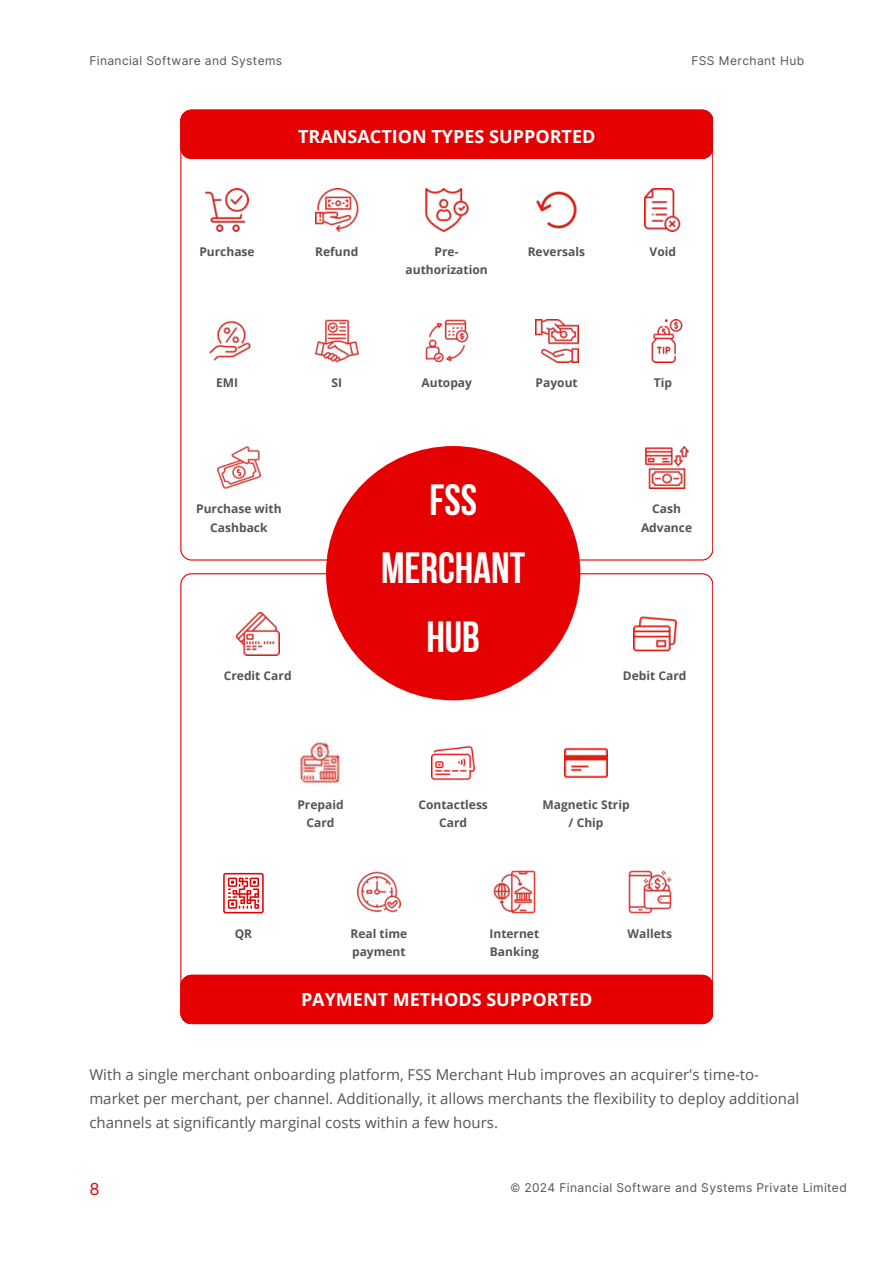
<style>
.page{position:relative;width:894px;height:1264px;background:#fff}
.page>*{position:absolute;margin:0;border:0;box-sizing:border-box;transform-origin:0 0}
.t1{font:700 43.5px/68.7px "Bebas Neue";color:#fff;text-align:center}
.t2{font:700 18px "Open Sans";color:#fff}
.t3{font:16.5px "Inter";color:#e50002}
.t4{font:15px/23.7px "Open Sans";color:#545454}
.t5{font:700 12px/18px "Open Sans";color:#545454;text-align:center}
.t6{font:12px "Inter";letter-spacing:.03em;color:#545454}
</style>
<div class="page">
<svg style="left:180px;top:159px;width:532px;height:401px"></svg>
<svg style="left:180px;top:573px;width:532px;height:401px"></svg>
<img style="left:236px;top:613px;width:43px;height:42px">
<img style="left:357px;top:870px;width:43px;height:43px">
<img style="left:290px;top:738px;width:61px;height:60px">
<img style="left:628px;top:870px;width:43px;height:43px">
<img style="left:493px;top:870px;width:42px;height:43px">
<img style="left:432px;top:741px;width:42px;height:43px">
<img style="left:564px;top:741px;width:43px;height:43px">
<img style="left:633px;top:613px;width:43px;height:42px">
<div style="left:180px;top:974px;width:532px;height:50px;background:#e50002"></div>
<div style="left:326px;top:446px;width:254px;height:254px;background:#e50002;border-radius:50%"></div>
<img style="left:206px;top:189px;width:42px;height:43px">
<img style="left:218px;top:446px;width:42px;height:43px">
<img style="left:315px;top:189px;width:43px;height:43px">
<img style="left:535px;top:189px;width:42px;height:43px">
<img style="left:425px;top:189px;width:43px;height:43px">
<img style="left:644px;top:189px;width:43px;height:43px">
<img style="left:645px;top:446px;width:43px;height:43px">
<img style="left:206px;top:317px;width:47px;height:47px">
<img style="left:315px;top:320px;width:43px;height:43px">
<img style="left:535px;top:320px;width:43px;height:43px">
<img style="left:425px;top:320px;width:43px;height:43px">
<img style="left:645px;top:320px;width:43px;height:43px">
<div style="left:180px;top:110px;width:532px;height:49px;background:#e50002"></div>
<svg style="left:223px;top:872px;width:40px;height:41px"></svg>
<p class="t6" style="left:89px;top:53px;width:194px">Financial Software and Systems</p>
<p class="t6" style="left:691px;top:53px;width:114px">FSS Merchant Hub</p>
<p class="t5" style="left:199px;top:243px;width:57px">Purchase</p>
<p class="t2" style="left:298px;top:124px;width:298px">TRANSACTION TYPES SUPPORTED</p>
<p class="t5" style="left:315px;top:243px;width:45px">Refund</p>
<p class="t5" style="left:434px;top:243px;width:25px">Pre-</p>
<p class="t5" style="left:527px;top:243px;width:59px">Reversals</p>
<p class="t5" style="left:405px;top:261px;width:84px">authorization</p>
<p class="t5" style="left:649px;top:243px;width:28px">Void</p>
<p class="t5" style="left:216px;top:374px;width:24px">EMI</p>
<p class="t5" style="left:331px;top:374px;width:12px">SI</p>
<p class="t5" style="left:421px;top:374px;width:52px">Autopay</p>
<p class="t5" style="left:535px;top:374px;width:44px">Payout</p>
<p class="t5" style="left:653px;top:374px;width:20px">Tip</p>
<p class="t5" style="left:196px;top:500px;width:87px">Purchase with<br>Cashback</p>
<p class="t5" style="left:224px;top:666px;width:69px">Credit Card</p>
<h1 class="t1" style="left:381px;top:469px;width:146px">FSS<br>MERCHANT<br>HUB</h1>
<p class="t5" style="left:640px;top:500px;width:53px">Cash<br>Advance</p>
<p class="t5" style="left:622px;top:666px;width:65px">Debit Card</p>
<p class="t5" style="left:234px;top:924px;width:19px">QR</p>
<p class="t5" style="left:297px;top:795px;width:48px">Prepaid<br>Card</p>
<p class="t5" style="left:418px;top:795px;width:71px">Contactless<br>Card</p>
<p class="t5" style="left:542px;top:795px;width:89px">Magnetic Strip / Chip</p>
<p class="t5" style="left:350px;top:924px;width:58px;text-align:left">Real time payment</p>
<p class="t5" style="left:489px;top:924px;width:51px">Internet</p>
<p class="t5" style="left:627px;top:924px;width:46px">Wallets</p>
<p class="t5" style="left:489px;top:942px;width:50px">Banking</p>
<p class="t2" style="left:301px;top:986px;width:293px">PAYMENT METHODS SUPPORTED</p>
<p class="t4" style="left:89px;top:1062px;width:711px">With a single merchant onboarding platform, FSS Merchant Hub improves an acquirer's time-to&shy;market per merchant, per channel. Additionally, it allows merchants the flexibility to deploy additional channels at significantly marginal costs within a few hours.</p>
<p class="t3" style="left:89px;top:1178px;width:12px">8</p>
<p class="t6" style="left:510px;top:1180px;width:338px">© 2024 Financial Software and Systems Private Limited</p>
</div>
